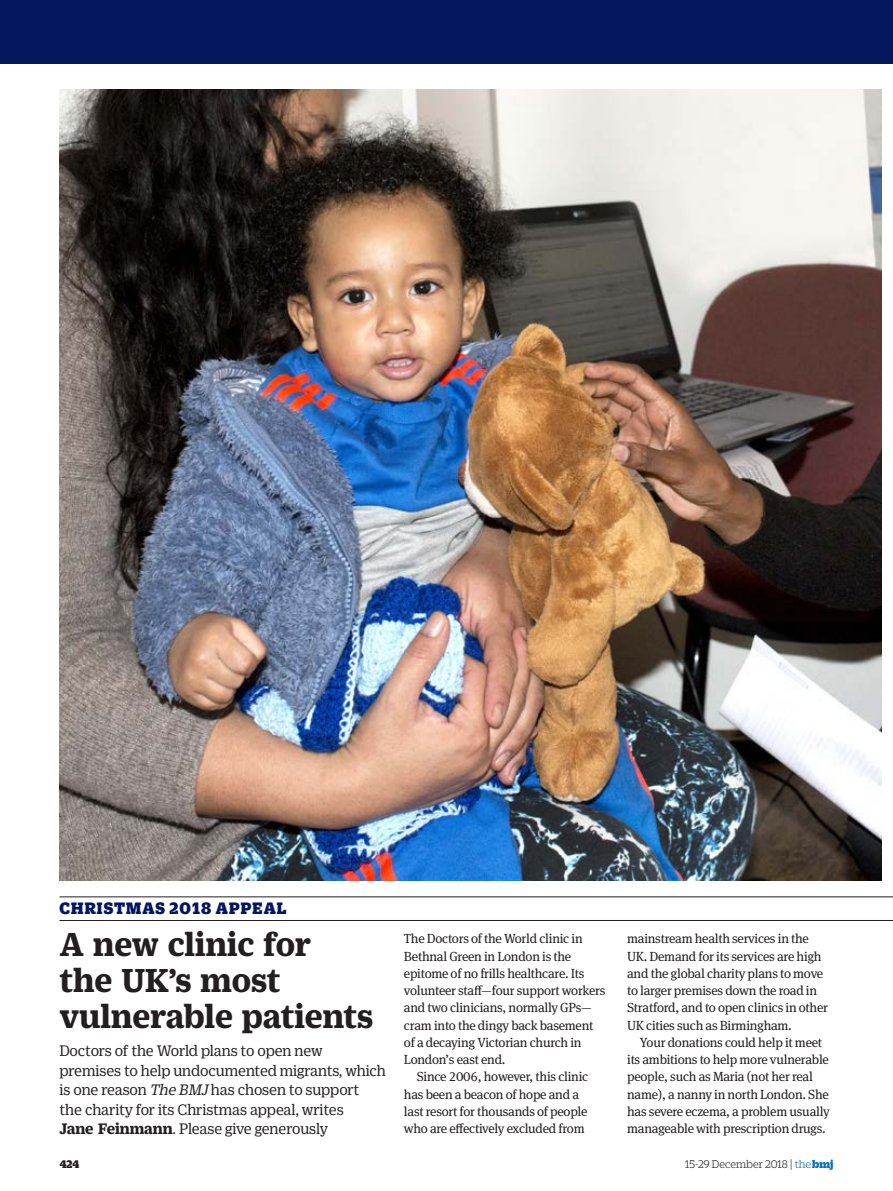
<style>
.page{position:relative;width:893px;height:1191px;background:#fff}
.page>*{position:absolute;margin:0;border:0;box-sizing:border-box;transform-origin:0 0}
.t1{font:700 36px/36px "Duplicate Ionic";letter-spacing:-.005em;color:#231f20;scale:.95 1}
.t2{font:900 18px "Duplicate Slab";letter-spacing:.06em;color:#04175c}
.t3{font:16.5px/19.5px "Duplicate Ionic";letter-spacing:-.01em;color:#231f20;scale:.95 1}
.t4{font:13.2px/17.2px "Meta Serif Pro";letter-spacing:-.02em;color:#231f20}
.t5{font:300 12px "Duplicate Slab";color:#231f20}
.t6{font:900 12px "Duplicate Slab";color:#231f20}
.s1{font-style:italic}
.s2{font-weight:700}
.s3{font-family:"Meta Headline OT"}
.s4{color:#0970b9}
.s5{font-weight:900;color:#0970b9}
</style>
<div class="page">
<hr style="left:60px;top:896px;width:833px;height:1px;background:#231f20">
<hr style="left:60px;top:920px;width:833px;height:1px;background:#231f20">
<div style="left:0;top:0;width:893px;height:64px;background:#04175c"></div>
<img style="left:60px;top:89px;width:821px;height:791px">
<h2 class="t2" style="left:60px;top:895px;width:228px">CHRISTMAS 2018 APPEAL</h2>
<h1 class="t1" style="left:60px;top:923px;width:332px">A new clinic for<br>the UK’s most vulnerable patients</h1>
<p class="t3" style="left:60px;top:1040px;width:345px">Doctors of the World plans to open new premises to help undocumented migrants, which is one reason <span class="s1">The BMJ</span> has chosen to support the charity for its Christmas appeal, writes<br><span class="s2">Jane Feinmann</span>. Please give generously</p>
<p class="t4" style="left:404px;top:929px;width:203px">The Doctors of the World clinic in<br>Bethnal Green in London is the epitome of no frills healthcare. Its volunteer staff—four support workers and two clinicians, normally GPs— cram into the dingy back basement of a decaying Victorian church in<br>London’s east end.</p>
<p class="t4" style="left:404px;top:1067px;width:186px;text-indent:13px">Since 2006, however, this clinic has been a beacon of hope and a last resort for thousands of people who are effectively excluded from</p>
<p class="t4" style="left:627px;top:929px;width:202px">mainstream health services in the UK. Demand for its services are high and the global charity plans to move to larger premises down the road in Stratford, and to open clinics in other UK cities such as Birmingham.</p>
<p class="t4" style="left:627px;top:1033px;width:204px;text-indent:13px">Your donations could help it meet its ambitions to help more vulnerable people, such as Maria (not her real name), a nanny in north London. She has severe eczema, a problem usually manageable with prescription drugs.</p>
<p class="t6" style="left:60px;top:1155px;width:21px">424</p>
<p class="t5" style="left:685px;top:1156px;width:150px">15-29 December 2018 <span class="s3">|</span> <span class="s4">the</span> <span class="s5">bmj</span></p>
</div>
